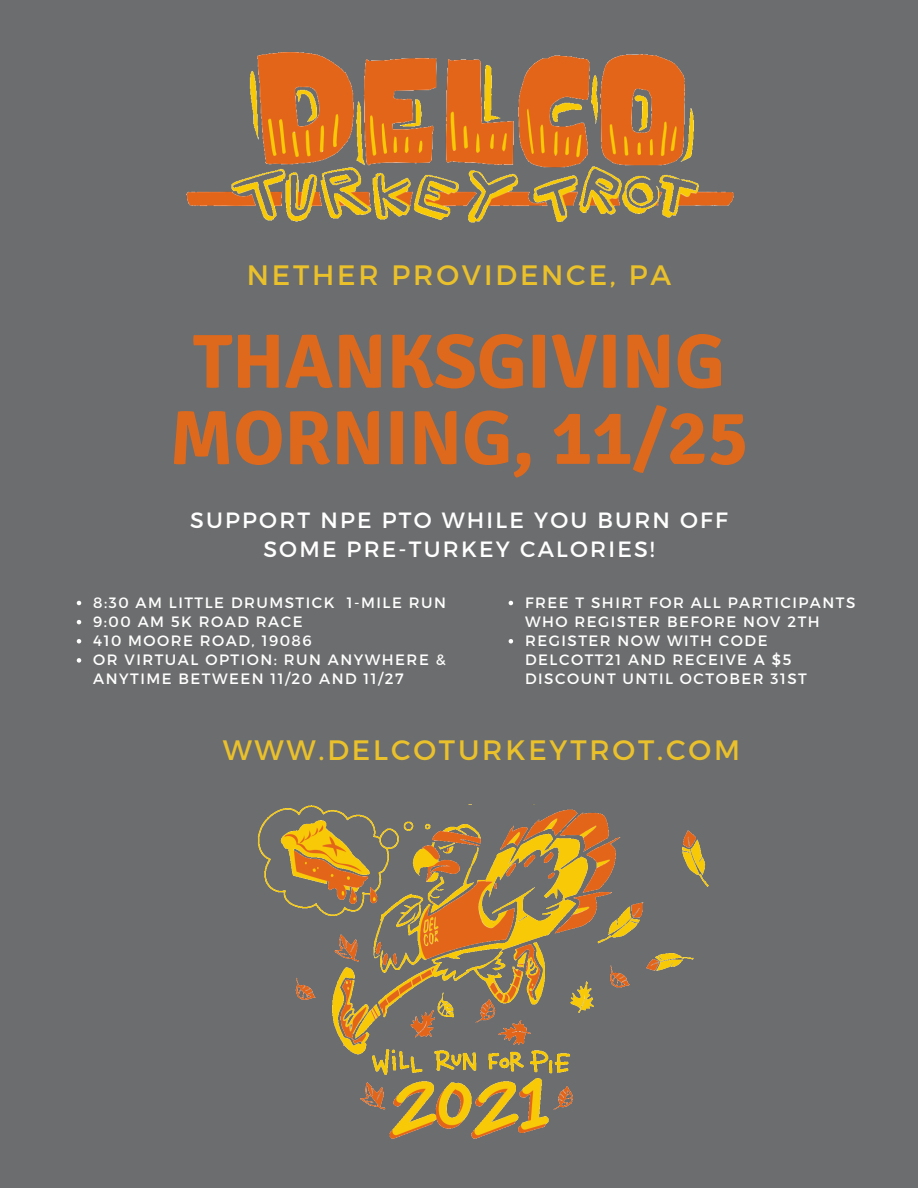
<style>
.page{position:relative;width:918px;height:1188px;background:#6c6d6e}
.page>*{position:absolute;margin:0;border:0;box-sizing:border-box;transform-origin:0 0}
.t1{font:700 76.5px/76.5px "Signika";color:#de691d;text-align:center}
.t2{font:28.05px "Montserrat";letter-spacing:.1em;color:#eac12b}
.t3{font:22.05px/29.2px "Montserrat";letter-spacing:.1em;color:#fff;text-align:center}
.t4{font:15px/19.2px "Montserrat";letter-spacing:.1em;color:#fff}
</style>
<div class="page">
<img style="left:186px;top:52px;width:548px;height:171px">
<img style="left:257px;top:804px;width:452px;height:335px">
<svg style="left:77px;top:601px;width:4px;height:4px"></svg>
<svg style="left:77px;top:620px;width:4px;height:4px"></svg>
<svg style="left:77px;top:639px;width:4px;height:5px"></svg>
<svg style="left:77px;top:658px;width:4px;height:5px"></svg>
<svg style="left:509px;top:601px;width:4px;height:4px"></svg>
<svg style="left:509px;top:639px;width:4px;height:5px"></svg>
<p class="t2" style="left:247px;top:257px;width:426px">NETHER PROVIDENCE, PA</p>
<p class="t1" style="left:170px;top:324px;width:580px">THANKSGIVING<br>MORNING, 11/25</p>
<p class="t3" style="left:190px;top:504px;width:539px">SUPPORT NPE PTO WHILE YOU BURN OFF<br>SOME PRE-TURKEY CALORIES!</p>
<p class="t4" style="left:93px;top:592px;width:354px">8:30 AM LITTLE DRUMSTICK 1-MILE RUN</p>
<p class="t4" style="left:93px;top:611px;width:211px">9:00 AM 5K ROAD RACE</p>
<p class="t4" style="left:93px;top:630px;width:220px">410 MOORE ROAD, 19086</p>
<p class="t4" style="left:93px;top:649px;width:354px">OR VIRTUAL OPTION: RUN ANYWHERE &amp;<br>ANYTIME BETWEEN 11/20 AND 11/27</p>
<p class="t4" style="left:525px;top:592px;width:332px">FREE T SHIRT FOR ALL PARTICIPANTS<br>WHO REGISTER BEFORE NOV 2TH</p>
<p class="t4" style="left:525px;top:630px;width:283px">REGISTER NOW WITH CODE<br>DELCOTT21 AND RECEIVE A $5<br>DISCOUNT UNTIL OCTOBER 31ST</p>
<p class="t2" style="left:223px;top:732px;width:519px">WWW.DELCOTURKEYTROT.COM</p>
</div>
